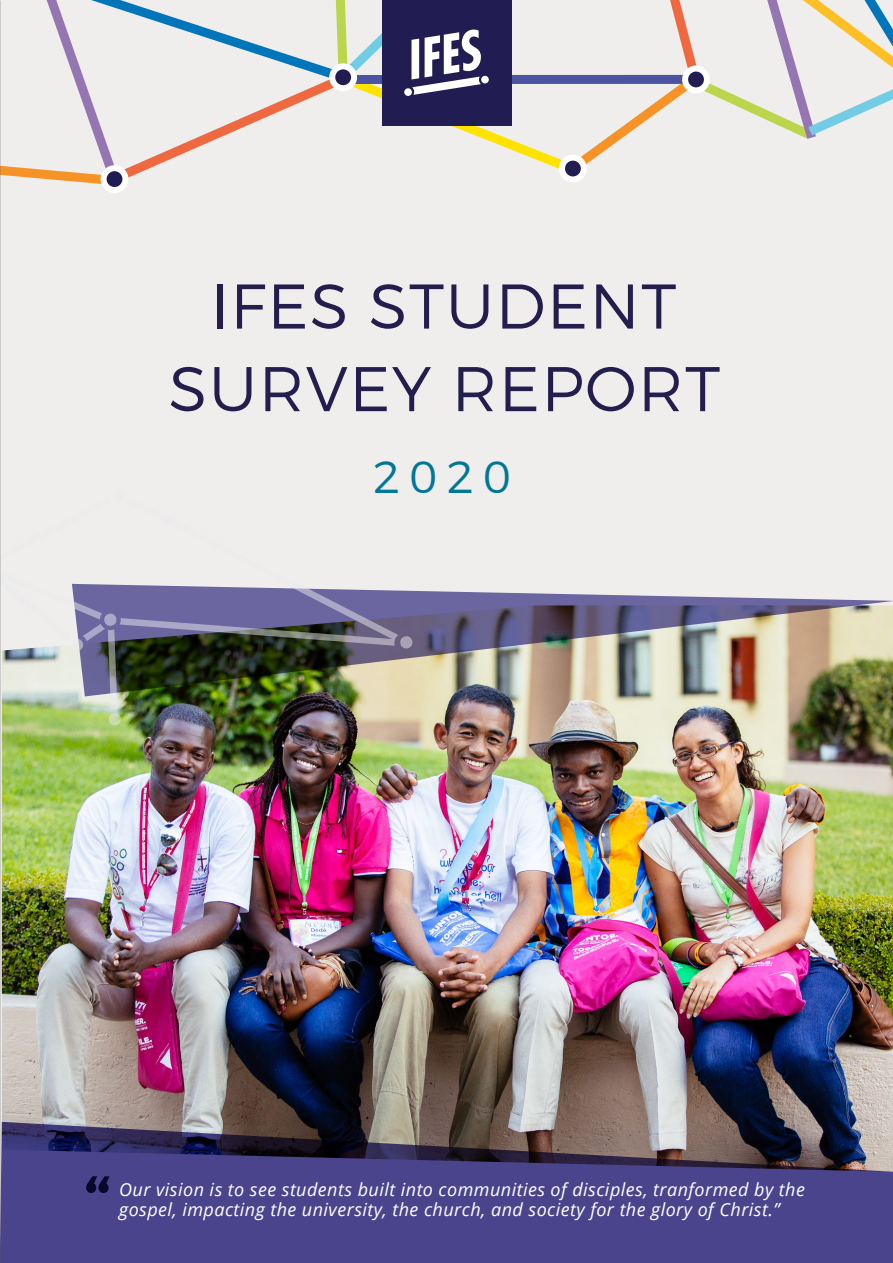
<style>
.page{position:relative;width:893px;height:1263px;background:#f0eeed}
.page>*{position:absolute;margin:0;border:0;box-sizing:border-box;transform-origin:0 0}
.t1{font:82.5px "Montserrat";color:#211d51}
.t2{font:300 63px/82.7px "Montserrat";letter-spacing:.025em;color:#241e4e;text-align:center}
.t3{font:300 45px "Montserrat";color:#007797}
.t4{font:italic 18px/20.2px "Open Sans";letter-spacing:.025em;color:#fff}
</style>
<div class="page">
<svg style="left:0;top:1px;width:893px;height:198px"></svg>
<div style="left:481px;top:76px;width:8px;height:7px;background:#fff;border-radius:50%"></div>
<img style="left:2px;top:696px;width:891px;height:426px">
<img style="left:412px;top:590px;width:481px;height:106px">
<img style="left:0;top:489px;width:412px;height:236px">
<svg style="left:0;top:1122px;width:893px;height:141px;background:#4c467e"></svg>
<hr style="left:0;top:0;width:893px;height:1px;background:#606262">
<h2 class="t2" style="left:169px;top:264px;width:553px">IFES STUDENT<br>SURVEY REPORT</h2>
<h3 class="t3" style="left:373px;top:449px;width:140px">2020</h3>
<h1 class="t1" style="left:83px;top:1154px;width:31px">“</h1>
<p class="t4" style="left:119px;top:1178px;width:687px">Our vision is to see students built into communities of disciples, tranformed by the gospel, impacting the university, the church, and society for the glory of Christ.”</p>
</div>
